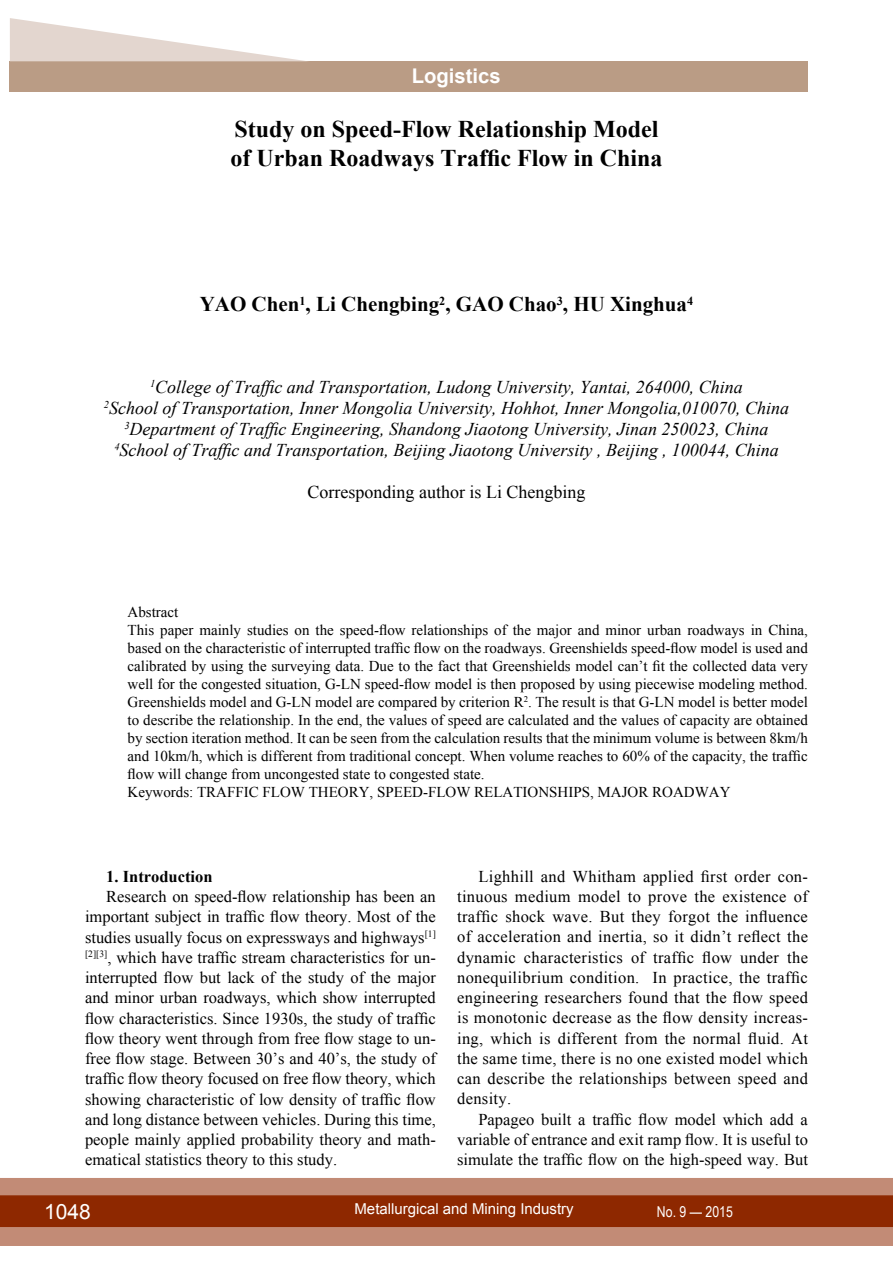
<style>
.page{position:relative;width:893px;height:1263px;background:#fff}
.page>*{position:absolute;margin:0;border:0;box-sizing:border-box;transform-origin:0 0}
.t1{font:700 24px/28.5px "Times New Roman";color:#000}
.t2{font:700 21px "Times New Roman";color:#000}
.t3{font:21px "Arial";color:#fff}
.t4{font:700 20.25px "Arial";color:#fff}
.t5{font:italic 18px/21px "Times New Roman";color:#000;text-align:center}
.t6{font:18px "Times New Roman";color:#000}
.t7{font:16.5px/20.2px "Times New Roman";color:#000;text-align:justify}
.t8{font:700 16.5px "Times New Roman";color:#000}
.t9{font:15px/18px "Times New Roman";color:#000}
.t10{font:15px "Arial";color:#fff}
.t11{font:15px "Arial Narrow";color:#fff}
</style>
<div class="page">
<div style="left:0;top:1178px;width:893px;height:68px;background:#c28b76"></div>
<div style="left:0;top:1195px;width:893px;height:32px;background:#8e2800;border:2px solid #8e2800"></div>
<div style="left:10px;top:62px;width:798px;height:30px;background:#ba9c85"></div>
<svg style="left:10px;top:18px;width:300px;height:44px"></svg>
<p class="t4" style="left:412px;top:63px;width:90px">Logistics</p>
<h1 class="t1" style="left:230px;top:115px;width:434px">Study on Speed-Flow Relationship Model of Urban Roadways Traffic Flow in China</h1>
<p class="t2" style="left:200px;top:290px;width:495px">YAO Chen<sup>1</sup>, Li Chengbing<sup>2</sup>, GAO Chao<sup>3</sup>, HU Xinghua<sup>4</sup></p>
<p class="t5" style="left:104px;top:376px;width:687px"><sup>1</sup>College of Traffic and Transportation, Ludong University, Yantai, 264000, China<br><sup>2</sup>School of Transportation, Inner Mongolia University, Hohhot, Inner Mongolia,010070, China <sup>3</sup>Department of Traffic Engineering, Shandong Jiaotong University, Jinan 250023, China <sup>4</sup>School of Traffic and Transportation, Beijing Jiaotong University , Beijing , 100044, China</p>
<p class="t6" style="left:307px;top:479px;width:279px">Corresponding author is Li Chengbing</p>
<p class="t9" style="left:128px;top:602px;width:682px">Abstract<br>This paper mainly studies on the speed-flow relationships of the major and minor urban roadways in China, based on the characteristic of interrupted traffic flow on the roadways. Greenshields speed-flow model is used and calibrated by using the surveying data. Due to the fact that Greenshields model can’t fit the collected data very well for the congested situation, G-LN speed-flow model is then proposed by using piecewise modeling method.<br>Greenshields model and G-LN model are compared by criterion R<sup>2</sup>. The result is that G-LN model is better model to describe the relationship. In the end, the values of speed are calculated and the values of capacity are obtained by section iteration method. It can be seen from the calculation results that the minimum volume is between 8km/h and 10km/h, which is different from traditional concept. When volume reaches to 60% of the capacity, the traffic flow will change from uncongested state to congested state.<br>Keywords: TRAFFIC FLOW THEORY, SPEED-FLOW RELATIONSHIPS, MAJOR ROADWAY</p>
<p class="t8" style="left:106px;top:865px;width:108px">1. Introduction</p>
<p class="t7" style="left:85px;top:886px;width:352px;text-indent:21px">Research on speed-flow relationship has been an important subject in traffic flow theory. Most of the studies usually focus on expressways and highways<sup>[1] [2][3]</sup>, which have traffic stream characteristics for un&shy;interrupted flow but lack of the study of the major and minor urban roadways, which show interrupted flow characteristics. Since 1930s, the study of traffic flow theory went through from free flow stage to un&shy;free flow stage. Between 30’s and 40’s, the study of traffic flow theory focused on free flow theory, which showing characteristic of low density of traffic flow and long distance between vehicles. During this time, people mainly applied probability theory and math&shy;ematical statistics theory to this study.</p>
<p class="t7" style="left:457px;top:866px;width:352px;text-indent:21px">Lighhill and Whitham applied first order con&shy;tinuous medium model to prove the existence of traffic shock wave. But they forgot the influence of acceleration and inertia, so it didn’t reflect the dynamic characteristics of traffic flow under the nonequilibrium condition. In practice, the traffic engineering researchers found that the flow speed is monotonic decrease as the flow density increas&shy;ing, which is different from the normal fluid. At the same time, there is no one existed model which can describe the relationships between speed and density.</p>
<p class="t7" style="left:457px;top:1109px;width:352px;text-indent:21px">Papageo built a traffic flow model which add a variable of entrance and exit ramp flow. It is useful to simulate the traffic flow on the high-speed way. But</p>
<p class="t3" style="left:44px;top:1197px;width:48px">1048</p>
<p class="t10" style="left:354px;top:1199px;width:221px">Metallurgical and Mining Industry</p>
<p class="t11" style="left:657px;top:1201px;width:77px">No. 9 — 2015</p>
</div>
